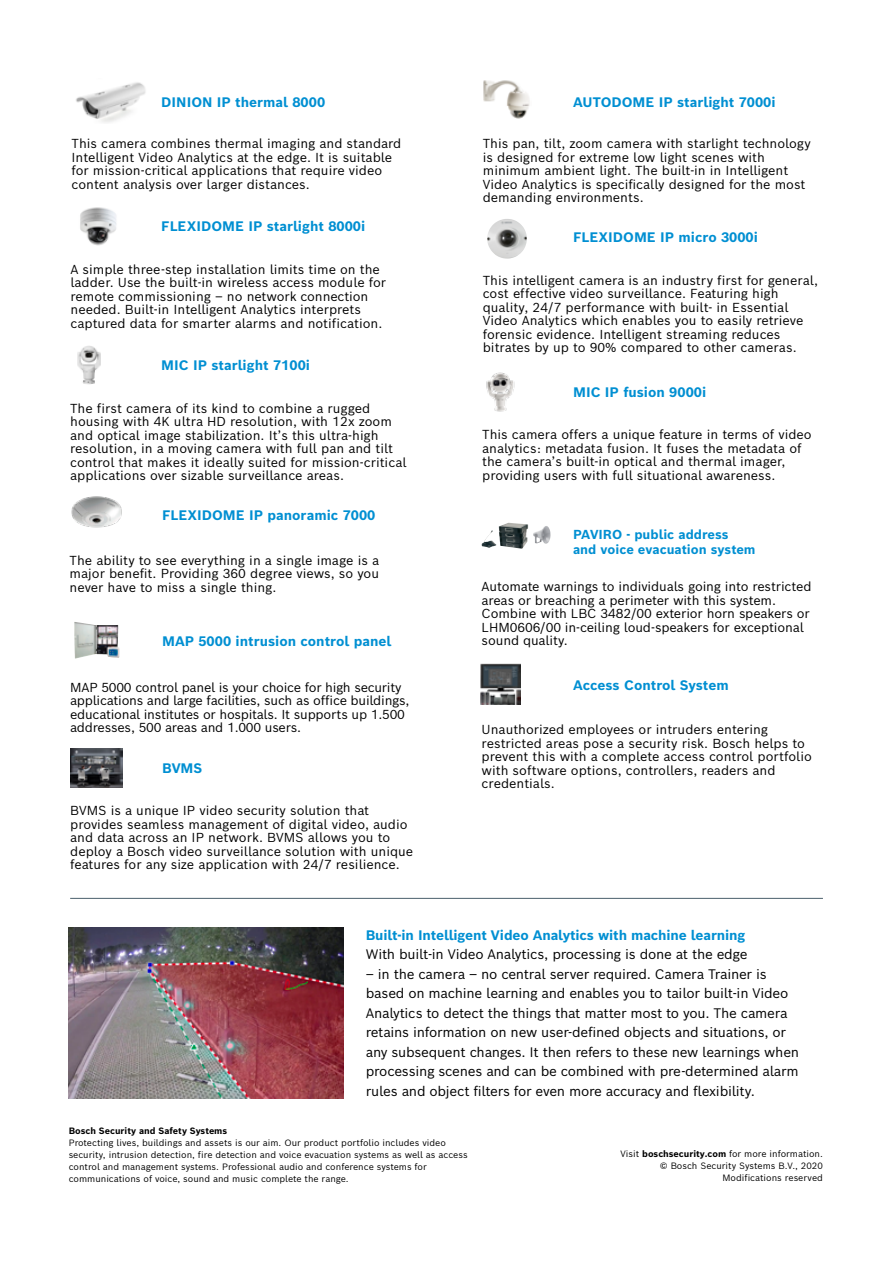
<style>
.page{position:relative;width:893px;height:1263px;background:#fff}
.page>*{position:absolute;margin:0;border:0;box-sizing:border-box;transform-origin:0 0}
.t1{font:13.5px/19.5px "Bosch Sans";letter-spacing:-.02em;color:#000}
.t2{font:700 13.5px "Bosch Sans";color:#008fd2}
.t3{font:12.75px/13.5px "Bosch Sans";color:#000}
.t4{font:12.75px/13.5px "Bosch Sans";letter-spacing:-.02em;color:#000}
.t5{font:700 12.75px/15px "Bosch Sans";color:#008fd2}
.t6{font:9px/12px "Bosch Sans";color:#000;text-align:right}
.t7{font:700 9px "Bosch Sans";color:#000}
.s1{font-weight:700}
</style>
<div class="page">
<hr style="left:70px;top:898px;width:753px;height:1px;background:#4b5f6c">
<img style="left:69px;top:927px;width:274px;height:171px">
<img style="left:481px;top:663px;width:39px;height:41px">
<img style="left:71px;top:496px;width:51px;height:32px">
<img style="left:77px;top:346px;width:24px;height:38px">
<img style="left:486px;top:372px;width:29px;height:40px">
<img style="left:74px;top:622px;width:46px;height:37px">
<img style="left:70px;top:748px;width:52px;height:40px">
<img style="left:483px;top:80px;width:47px;height:39px">
<img style="left:76px;top:82px;width:70px;height:41px">
<img style="left:80px;top:207px;width:36px;height:39px">
<img style="left:487px;top:219px;width:40px;height:40px">
<img style="left:481px;top:523px;width:47px;height:26px">
<img style="left:533px;top:526px;width:18px;height:18px">
<p class="t2" style="left:161px;top:93px;width:165px">DINION IP thermal 8000</p>
<p class="t3" style="left:72px;top:136px;width:331px">This camera combines thermal imaging and standard Intelligent Video Analytics at the edge. It is suitable for mission-critical applications that require video content analysis over larger distances.</p>
<p class="t2" style="left:161px;top:217px;width:205px">FLEXIDOME IP starlight 8000i</p>
<p class="t3" style="left:70px;top:262px;width:317px">A simple three-step installation limits time on the ladder. Use the built-in wireless access module for remote commissioning – no network connection needed. Built-in Intelligent Analytics interprets captured data for smarter alarms and notification.</p>
<p class="t2" style="left:161px;top:356px;width:151px">MIC IP starlight 7100i</p>
<p class="t3" style="left:70px;top:401px;width:338px">The first camera of its kind to combine a rugged housing with 4K ultra HD resolution, with 12x zoom and optical image stabilization. It’s this ultra-high resolution, in a moving camera with full pan and tilt control that makes it ideally suited for mission-critical applications over sizable surveillance areas.</p>
<p class="t2" style="left:162px;top:506px;width:215px">FLEXIDOME IP panoramic 7000</p>
<p class="t3" style="left:70px;top:553px;width:311px;text-align:justify">The ability to see everything in a single image is a major benefit. Providing 360 degree views, so you never have to miss a single thing.</p>
<p class="t2" style="left:162px;top:632px;width:231px">MAP 5000 intrusion control panel</p>
<p class="t2" style="left:573px;top:93px;width:204px">AUTODOME IP starlight 7000i</p>
<p class="t3" style="left:483px;top:136px;width:330px">This pan, tilt, zoom camera with starlight technology is designed for extreme low light scenes with minimum ambient light. The built-in in Intelligent Video Analytics is specifically designed for the most demanding environments.</p>
<p class="t2" style="left:573px;top:228px;width:186px">FLEXIDOME IP micro 3000i</p>
<p class="t3" style="left:483px;top:273px;width:337px">This intelligent camera is an industry first for general, cost effective video surveillance. Featuring high quality, 24/7 performance with built- in Essential Video Analytics which enables you to easily retrieve forensic evidence. Intelligent streaming reduces bitrates by up to 90% compared to other cameras.</p>
<p class="t2" style="left:573px;top:383px;width:135px">MIC IP fusion 9000i</p>
<p class="t3" style="left:482px;top:427px;width:331px">This camera offers a unique feature in terms of video analytics: metadata fusion. It fuses the metadata of the camera’s built-in optical and thermal imager, providing users with full situational awareness.</p>
<p class="t5" style="left:573px;top:527px;width:184px">PAVIRO - public address<br>and voice evacuation system</p>
<p class="t3" style="left:482px;top:579px;width:331px">Automate warnings to individuals going into restricted areas or breaching a perimeter with this system.<br>Combine with LBC 3482/00 exterior horn speakers or LHM0606/00 in-ceiling loud-speakers for exceptional sound quality.</p>
<p class="t4" style="left:70px;top:680px;width:333px">MAP 5000 control panel is your choice for high security</p>
<p class="t2" style="left:573px;top:676px;width:157px">Access Control System</p>
<p class="t4" style="left:70px;top:693px;width:341px">applications and large facilities, such as office buildings, educational institutes or hospitals. It supports up 1.500 addresses, 500 areas and 1.000 users.</p>
<p class="t3" style="left:482px;top:722px;width:332px">Unauthorized employees or intruders entering restricted areas pose a security risk. Bosch helps to prevent this with a complete access control portfolio with software options, controllers, readers and credentials.</p>
<p class="t2" style="left:162px;top:759px;width:42px">BVMS</p>
<p class="t3" style="left:70px;top:803px;width:344px">BVMS is a unique IP video security solution that provides seamless management of digital video, audio and data across an IP network. BVMS allows you to deploy a Bosch video surveillance solution with unique features for any size application with 24/7 resilience.</p>
<p class="t2" style="left:366px;top:925px;width:381px">Built-in Intelligent Video Analytics with machine learning</p>
<p class="t1" style="left:366px;top:944px;width:383px">With built-in Video Analytics, processing is done at the edge</p>
<p class="t1" style="left:366px;top:963px;width:435px">– in the camera – no central server required. Camera Trainer is based on machine learning and enables you to tailor built-in Video Analytics to detect the things that matter most to you. The camera retains information on new user-defined objects and situations, or any subsequent changes. It then refers to these new learnings when processing scenes and can be combined with pre-determined alarm rules and object filters for even more accuracy and flexibility.</p>
<p class="t7" style="left:69px;top:1125px;width:160px">Bosch Security and Safety Systems</p>
<p class="t6" style="left:69px;top:1137px;width:401px;text-align:left">Protecting lives, buildings and assets is our aim. Our product portfolio includes video security, intrusion detection, fire detection and voice evacuation systems as well as access control and management systems. Professional audio and conference systems for communications of voice, sound and music complete the range.</p>
<p class="t6" style="left:620px;top:1147px;width:204px">Visit <span class="s1">boschsecurity.com</span> for more information. © Bosch Security Systems B.V., 2020<br>Modifications reserved</p>
</div>
